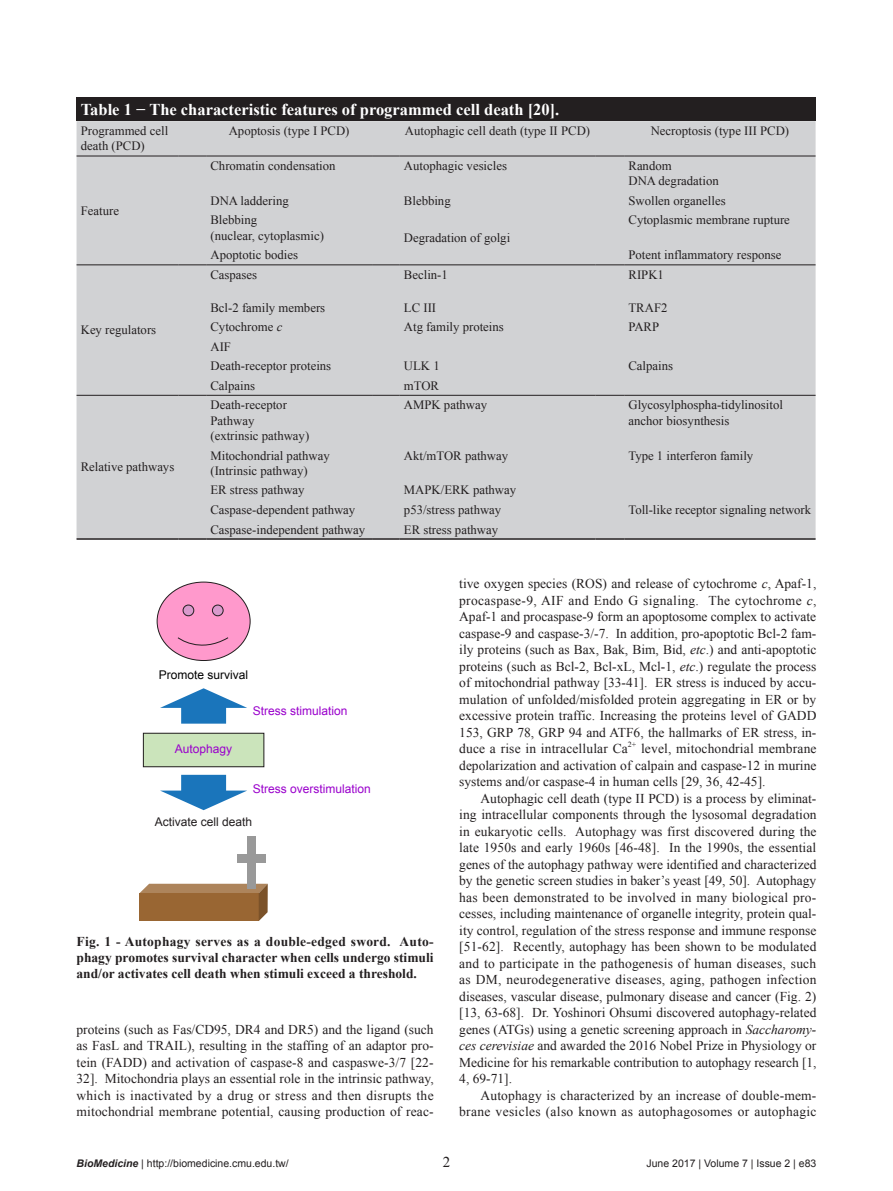
<style>
.page{position:relative;width:893px;height:1191px;background:#fff}
.page>*{position:absolute;margin:0;border:0;box-sizing:border-box;transform-origin:0 0}
.t1{font:700 16.5px "Times New Roman";color:#fff}
.t2{font:15px "Times New Roman";color:#231f20}
.t3{font:13.5px/16.5px "Times New Roman";letter-spacing:.01em;color:#231f20;text-align:justify}
.t4{font:700 13.5px/16.2px "Times New Roman";color:#231f20;text-align:justify}
.t5{font:12.75px/15.3px "Times New Roman";color:#231f20}
.t6{font:12px "Arial";color:#9a00cc}
.t7{font:12px "Arial";color:#221e1f}
.t8{font:12px "Arial";color:#000}
.t9{font:10.5px "Arial";color:#231f20}
.t10{font:7.8px "Times New Roman";color:#231f20}
.s1{font-style:italic}
.s2{font-weight:700;font-style:italic}
</style>
<div class="page">
<div style="left:143px;top:733px;width:121px;height:33px;background:#cbe4bb"></div>
<div style="left:143px;top:733px;width:121px;height:34px;border:1px solid #221e1f"></div>
<div style="left:157px;top:582px;width:93px;height:78px;background:#f9c;border-radius:50%"></div>
<div style="left:212px;top:605px;width:11px;height:11px;background:#d999cc;border-radius:50%"></div>
<div style="left:212px;top:604px;width:12px;height:12px;border:1px solid #221e1f;border-radius:50%"></div>
<div style="left:183px;top:605px;width:11px;height:11px;background:#d999cc;border-radius:50%"></div>
<div style="left:183px;top:604px;width:11px;height:12px;border:1px solid #221e1f;border-radius:50%"></div>
<svg style="left:177px;top:637px;width:52px;height:17px"></svg>
<svg style="left:160px;top:688px;width:87px;height:35px"></svg>
<svg style="left:160px;top:775px;width:87px;height:35px"></svg>
<svg style="left:139px;top:883px;width:129px;height:38px;background:#9f7143"></svg>
<div style="left:237px;top:854px;width:29px;height:8px;background:#999"></div>
<div style="left:247px;top:836px;width:9px;height:53px;background:#999"></div>
<div style="left:77px;top:98px;width:739px;height:23px;background:#231f20"></div>
<div style="left:77px;top:121px;width:739px;height:417px;background:#d1d2d4"></div>
<hr style="left:77px;top:156px;width:102px;height:1px;background:#231f20">
<svg style="left:179px;top:156px;width:27px;height:1px"></svg>
<hr style="left:206px;top:156px;width:166px;height:1px;background:#231f20">
<svg style="left:372px;top:156px;width:28px;height:1px"></svg>
<hr style="left:400px;top:156px;width:195px;height:1px;background:#231f20">
<svg style="left:595px;top:156px;width:29px;height:1px"></svg>
<hr style="left:624px;top:156px;width:192px;height:1px;background:#231f20">
<hr style="left:77px;top:538px;width:102px;height:2px;background:#231f20">
<hr style="left:595px;top:538px;width:29px;height:2px;background:#231f20">
<hr style="left:624px;top:538px;width:192px;height:2px;background:#231f20">
<hr style="left:179px;top:538px;width:27px;height:2px;background:#231f20">
<hr style="left:206px;top:538px;width:166px;height:2px;background:#231f20">
<hr style="left:372px;top:538px;width:28px;height:2px;background:#231f20">
<hr style="left:400px;top:538px;width:195px;height:2px;background:#231f20">
<hr style="left:77px;top:264px;width:102px;height:1px;background:#231f20">
<hr style="left:400px;top:264px;width:195px;height:1px;background:#231f20">
<svg style="left:179px;top:264px;width:27px;height:1px"></svg>
<hr style="left:206px;top:264px;width:166px;height:1px;background:#231f20">
<svg style="left:372px;top:264px;width:28px;height:1px"></svg>
<svg style="left:595px;top:264px;width:29px;height:1px"></svg>
<hr style="left:624px;top:264px;width:192px;height:1px;background:#231f20">
<hr style="left:77px;top:395px;width:102px;height:1px;background:#231f20">
<svg style="left:595px;top:395px;width:29px;height:1px"></svg>
<hr style="left:624px;top:395px;width:192px;height:1px;background:#231f20">
<svg style="left:179px;top:395px;width:27px;height:1px"></svg>
<hr style="left:206px;top:395px;width:166px;height:1px;background:#231f20">
<svg style="left:372px;top:395px;width:28px;height:1px"></svg>
<hr style="left:400px;top:395px;width:195px;height:1px;background:#231f20">
<p class="t1" style="left:81px;top:98px;width:480px">Table 1 − The characteristic features of programmed cell death [20].</p>
<p class="t5" style="left:81px;top:123px;width:89px">Programmed cell death (PCD)</p>
<p class="t5" style="left:229px;top:123px;width:122px">Apoptosis (type I PCD)</p>
<p class="t5" style="left:405px;top:123px;width:187px">Autophagic cell death (type II PCD)</p>
<p class="t5" style="left:651px;top:123px;width:140px">Necroptosis (type III PCD)</p>
<p class="t5" style="left:81px;top:202px;width:40px">Feature</p>
<p class="t5" style="left:81px;top:322px;width:77px">Key regulators</p>
<p class="t5" style="left:81px;top:459px;width:95px">Relative pathways</p>
<p class="t5" style="left:210px;top:158px;width:127px">Chromatin condensation</p>
<p class="t5" style="left:404px;top:158px;width:105px">Autophagic vesicles</p>
<p class="t5" style="left:628px;top:158px;width:92px">Random<br>DNA degradation</p>
<p class="t5" style="left:210px;top:193px;width:80px">DNA laddering</p>
<p class="t5" style="left:404px;top:193px;width:48px">Blebbing</p>
<p class="t5" style="left:628px;top:193px;width:99px">Swollen organelles</p>
<p class="t5" style="left:210px;top:212px;width:115px">Blebbing<br>(nuclear, cytoplasmic)</p>
<p class="t5" style="left:628px;top:212px;width:163px">Cytoplasmic membrane rupture</p>
<p class="t5" style="left:404px;top:230px;width:108px">Degradation of golgi</p>
<p class="t5" style="left:210px;top:247px;width:89px">Apoptotic bodies</p>
<p class="t5" style="left:628px;top:247px;width:154px">Potent inflammatory response</p>
<p class="t5" style="left:210px;top:267px;width:48px">Caspases</p>
<p class="t5" style="left:404px;top:267px;width:45px">Beclin-1</p>
<p class="t5" style="left:628px;top:267px;width:37px">RIPK1</p>
<p class="t5" style="left:210px;top:299px;width:116px">Bcl-2 family members</p>
<p class="t5" style="left:404px;top:299px;width:34px">LC III</p>
<p class="t5" style="left:628px;top:299px;width:40px">TRAF2</p>
<p class="t5" style="left:210px;top:319px;width:73px">Cytochrome <span class="s1">c</span></p>
<p class="t5" style="left:404px;top:319px;width:101px">Atg family proteins</p>
<p class="t5" style="left:628px;top:319px;width:32px">PARP</p>
<p class="t5" style="left:210px;top:336px;width:122px;line-height:19.5px">AIF<br>Death-receptor proteins</p>
<p class="t5" style="left:404px;top:358px;width:37px">ULK 1</p>
<p class="t5" style="left:628px;top:358px;width:46px">Calpains</p>
<p class="t5" style="left:210px;top:378px;width:46px">Calpains</p>
<p class="t5" style="left:404px;top:378px;width:37px">mTOR</p>
<p class="t5" style="left:210px;top:397px;width:100px">Death-receptor<br>Pathway<br>(extrinsic pathway)</p>
<p class="t5" style="left:404px;top:397px;width:85px">AMPK pathway</p>
<p class="t5" style="left:628px;top:397px;width:156px">Glycosylphospha-tidylinositol anchor biosynthesis</p>
<p class="t5" style="left:210px;top:447px;width:121px">Mitochondrial pathway (Intrinsic pathway)</p>
<p class="t5" style="left:404px;top:447px;width:106px">Akt/mTOR pathway</p>
<p class="t5" style="left:628px;top:447px;width:126px">Type 1 interferon family</p>
<p class="t5" style="left:210px;top:482px;width:96px">ER stress pathway</p>
<p class="t5" style="left:404px;top:482px;width:114px">MAPK/ERK pathway</p>
<p class="t5" style="left:210px;top:502px;width:146px">Caspase-dependent pathway</p>
<p class="t5" style="left:404px;top:502px;width:99px">p53/stress pathway</p>
<p class="t5" style="left:628px;top:502px;width:184px">Toll-like receptor signaling network</p>
<p class="t5" style="left:210px;top:521px;width:156px">Caspase-independent pathway</p>
<p class="t5" style="left:404px;top:521px;width:96px">ER stress pathway</p>
<p class="t8" style="left:159px;top:666px;width:91px">Promote survival</p>
<p class="t6" style="left:175px;top:741px;width:59px">Autophagy</p>
<p class="t6" style="left:253px;top:703px;width:96px">Stress stimulation</p>
<p class="t6" style="left:253px;top:780px;width:120px">Stress overstimulation</p>
<p class="t7" style="left:155px;top:813px;width:99px">Activate cell death</p>
<p class="t4" style="left:77px;top:933px;width:359px">Fig. 1 - Autophagy serves as a double-edged sword. Auto&shy;phagy promotes survival character when cells undergo stimuli and/or activates cell death when stimuli exceed a threshold.</p>
<p class="t3" style="left:77px;top:1020px;width:359px">proteins (such as Fas/CD95, DR4 and DR5) and the ligand (such as FasL and TRAIL), resulting in the staffing of an adaptor pro&shy;tein (FADD) and activation of caspase-8 and caspaswe-3/7 [22- 32]. Mitochondria plays an essential role in the intrinsic pathway, which is inactivated by a drug or stress and then disrupts the mitochondrial membrane potential, causing production of reac-</p>
<p class="t3" style="left:459px;top:575px;width:359px">tive oxygen species (ROS) and release of cytochrome <span class="s1">c</span>, Apaf-1, procaspase-9, AIF and Endo G signaling. The cytochrome <span class="s1">c</span>, Apaf-1 and procaspase-9 form an apoptosome complex to activate caspase-9 and caspase-3/-7. In addition, pro-apoptotic Bcl-2 fam&shy;ily proteins (such as Bax, Bak, Bim, Bid, <span class="s1">etc</span>.) and anti-apoptotic proteins (such as Bcl-2, Bcl-xL, Mcl-1, <span class="s1">etc</span>.) regulate the process of mitochondrial pathway [33-41]. ER stress is induced by accu&shy;mulation of unfolded/misfolded protein aggregating in ER or by excessive protein traffic. Increasing the proteins level of GADD 153, GRP 78, GRP 94 and ATF6, the hallmarks of ER stress, in&shy;duce a rise in intracellular Ca</p>
<p class="t10" style="left:628px;top:739px;width:10px">2+</p>
<p class="t3" style="left:459px;top:740px;width:359px;text-indent:182px">level, mitochondrial membrane depolarization and activation of calpain and caspase-12 in murine systems and/or caspase-4 in human cells [29, 36, 42-45].</p>
<p class="t3" style="left:459px;top:789px;width:359px;text-indent:21px">Autophagic cell death (type II PCD) is a process by eliminat&shy;ing intracellular components through the lysosomal degradation in eukaryotic cells. Autophagy was first discovered during the late 1950s and early 1960s [46-48]. In the 1990s, the essential genes of the autophagy pathway were identified and characterized by the genetic screen studies in baker’s yeast [49, 50]. Autophagy has been demonstrated to be involved in many biological pro&shy;cesses, including maintenance of organelle integrity, protein qual&shy;ity control, regulation of the stress response and immune response [51-62]. Recently, autophagy has been shown to be modulated and to participate in the pathogenesis of human diseases, such as DM, neurodegenerative diseases, aging, pathogen infection diseases, vascular disease, pulmonary disease and cancer (Fig. 2) [13, 63-68]. Dr. Yoshinori Ohsumi discovered autophagy-related genes (ATGs) using a genetic screening approach in <span class="s1">Saccharomy&shy;ces cerevisiae</span> and awarded the 2016 Nobel Prize in Physiology or Medicine for his remarkable contribution to autophagy research [1, 4, 69-71].</p>
<p class="t3" style="left:459px;top:1086px;width:359px;text-align:right">Autophagy is characterized by an increase of double-mem&shy;brane vesicles (also known as autophagosomes or autophagic</p>
<p class="t9" style="left:77px;top:1156px;width:214px"><span class="s2">BioMedicine</span> | http://biomedicine.cmu.edu.tw/</p>
<p class="t2" style="left:443px;top:1152px;width:9px">2</p>
<p class="t9" style="left:646px;top:1156px;width:171px">June 2017 | Volume 7 | Issue 2 | e83</p>
</div>
